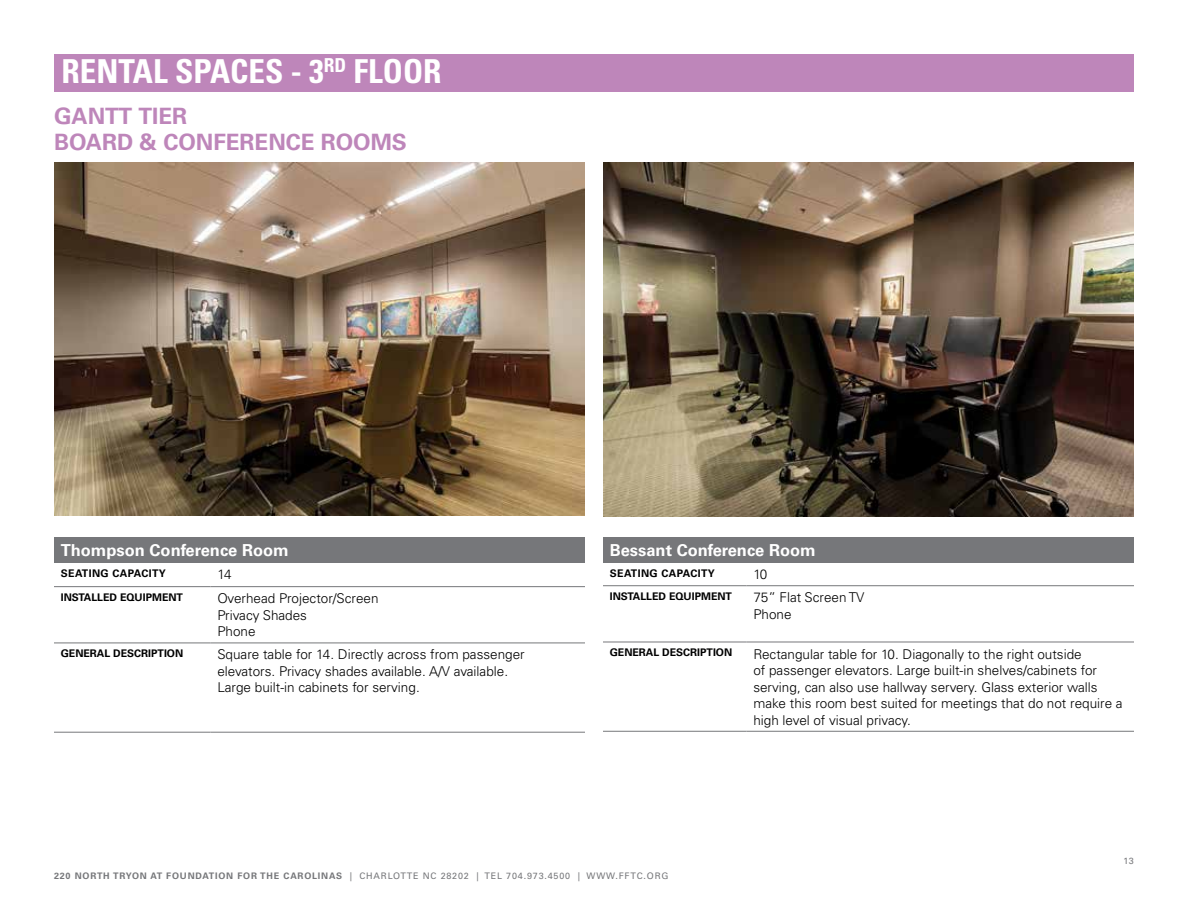
<style>
.page{position:relative;width:1188px;height:918px;background:#fff}
.page>*{position:absolute;margin:0;border:0;box-sizing:border-box;transform-origin:0 0}
.t1{font:700 condensed 33px "Univers LT Pro";color:#fff}
.t2{font:700 22.5px/25.5px "Univers LT Pro 65";color:#be86ba}
.t3{font:700 16.5px "Univers LT Pro 65";color:#fff}
.t4{font:300 13.5px/16.5px "Univers LT Pro 45";color:#000}
.t5{font:700 10.5px "Univers LT Pro 65";color:#000}
.t6{font:700 10.5px "Univers LT Pro 65";letter-spacing:.04em;color:#000}
.t7{font:9px "Univers LT Pro 55 Roman";letter-spacing:.09em;color:#76777a}
.s1{font-family:"Univers LT Pro 65";font-weight:700}
</style>
<div class="page">
<div style="left:54px;top:537px;width:531px;height:25px;background:#76777a"></div>
<hr style="left:54px;top:586px;width:157px;height:1px;background:#76777a">
<hr style="left:211px;top:586px;width:374px;height:1px;background:#76777a">
<hr style="left:54px;top:643px;width:157px;height:1px;background:#76777a">
<hr style="left:211px;top:643px;width:374px;height:1px;background:#76777a">
<hr style="left:54px;top:732px;width:157px;height:1px;background:#76777a">
<hr style="left:211px;top:732px;width:374px;height:1px;background:#76777a">
<div style="left:603px;top:537px;width:531px;height:25px;background:#76777a"></div>
<hr style="left:603px;top:585px;width:144px;height:1px;background:#76777a">
<hr style="left:747px;top:585px;width:387px;height:1px;background:#76777a">
<hr style="left:603px;top:642px;width:144px;height:1px;background:#76777a">
<hr style="left:747px;top:642px;width:387px;height:1px;background:#76777a">
<hr style="left:603px;top:731px;width:144px;height:1px;background:#76777a">
<hr style="left:747px;top:731px;width:387px;height:1px;background:#76777a">
<img style="left:54px;top:162px;width:531px;height:354px">
<img style="left:603px;top:162px;width:531px;height:354px">
<div style="left:54px;top:54px;width:1080px;height:38px;background:#be86ba"></div>
<h1 class="t1" style="left:62px;top:51px;width:381px">RENTAL SPACES - 3<sup>RD</sup> FLOOR</h1>
<h2 class="t2" style="left:54px;top:104px;width:354px">GANTT TIER<br>BOARD &amp; CONFERENCE ROOMS</h2>
<p class="t3" style="left:61px;top:540px;width:230px">Thompson Conference Room</p>
<p class="t6" style="left:61px;top:567px;width:107px">SEATING CAPACITY</p>
<p class="t4" style="left:217px;top:566px;width:16px">14</p>
<p class="t5" style="left:61px;top:591px;width:124px">INSTALLED EQUIPMENT</p>
<p class="t4" style="left:217px;top:590px;width:163px">Overhead Projector/Screen<br>Privacy Shades<br>Phone</p>
<p class="t5" style="left:61px;top:647px;width:124px">GENERAL DESCRIPTION</p>
<p class="t4" style="left:217px;top:646px;width:309px">Square table for 14. Directly across from passenger elevators. Privacy shades available. A/V available.<br>Large built-in cabinets for serving.</p>
<p class="t3" style="left:610px;top:540px;width:208px">Bessant Conference Room</p>
<p class="t6" style="left:610px;top:567px;width:107px">SEATING CAPACITY</p>
<p class="t4" style="left:753px;top:566px;width:15px">10</p>
<p class="t5" style="left:610px;top:590px;width:124px">INSTALLED EQUIPMENT</p>
<p class="t4" style="left:753px;top:589px;width:113px">75” Flat Screen TV<br>Phone</p>
<p class="t5" style="left:610px;top:646px;width:124px">GENERAL DESCRIPTION</p>
<p class="t4" style="left:753px;top:645px;width:371px">Rectangular table for 10. Diagonally to the right outside<br>of passenger elevators. Large built-in shelves/cabinets for serving, can also use hallway servery. Glass exterior walls make this room best suited for meetings that do not require a high level of visual privacy.</p>
<p class="t7" style="left:1124px;top:855px;width:12px">13</p>
<p class="t7" style="left:54px;top:870px;width:616px"><span class="s1">220 NORTH TRYON AT FOUNDATION FOR THE CAROLINAS</span> | CHARLOTTE NC 28202 | TEL 704.973.4500 | WWW.FFTC.ORG</p>
</div>
